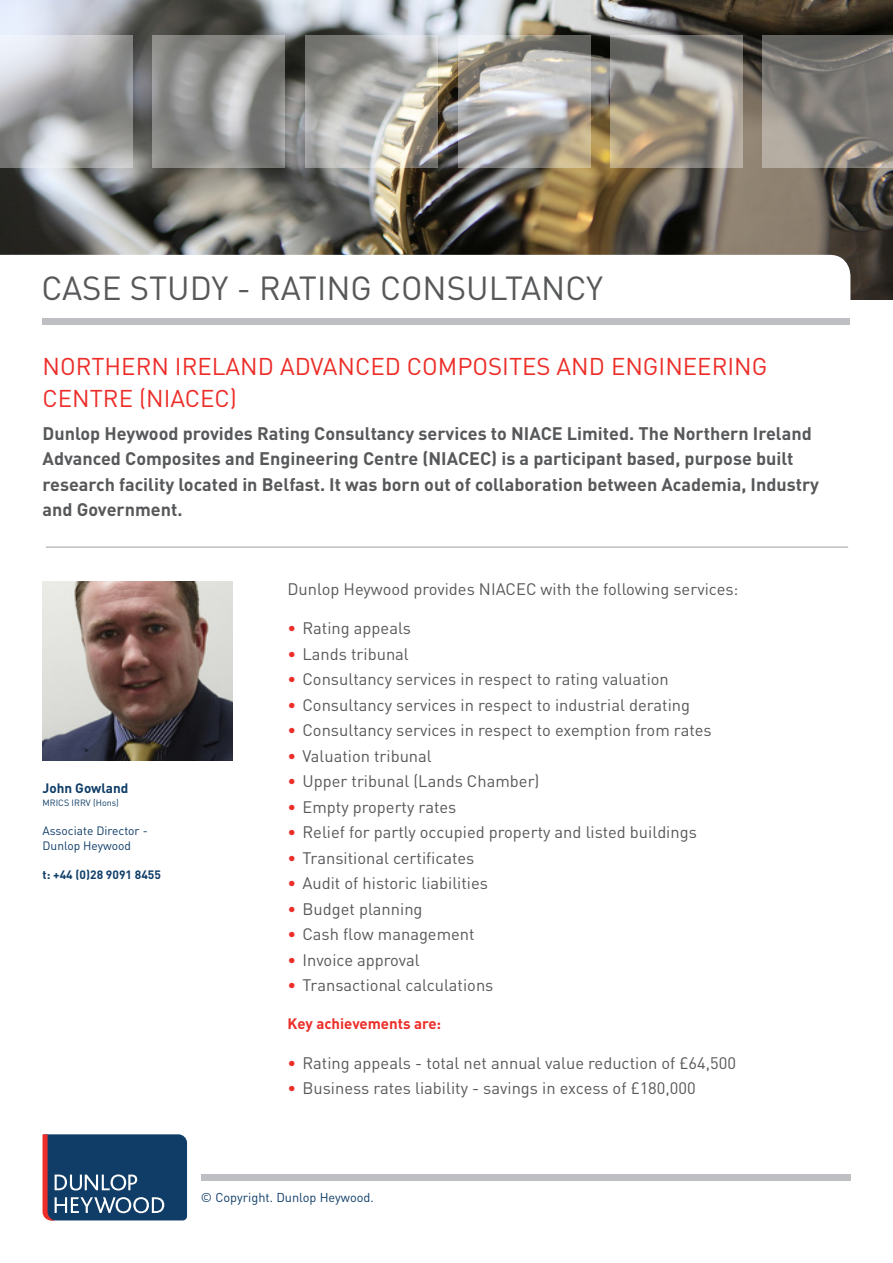
<style>
.page{position:relative;width:893px;height:1263px;background:#fff}
.page>*{position:absolute;margin:0;border:0;box-sizing:border-box;transform-origin:0 0}
.t1{font:33px "DIN";color:#57585a}
.t2{font:24px "DIN";color:#ec2d28}
.t3{font:700 18px/25.5px "DIN";color:#57585a}
.t4{font:16.5px "DIN";color:#57585a}
.t5{font:700 15px "DIN";color:#ec2d28}
.t6{font:700 13.5px "DIN";color:#0f3d67}
.t7{font:12.75px "DIN";color:#0f3d67}
.t8{font:12px "DIN";color:#0f3d67}
.t9{font:700 12px "DIN";color:#0f3d67}
.t10{font:9px "DIN";color:#0f3d67}
.s1{color:#ec2d28}
</style>
<div class="page">
<img style="left:43px;top:581px;width:190px;height:180px">
<div style="left:201px;top:1174px;width:649px;height:7px;background:#bebfc2"></div>
<img style="left:0;top:0;width:893px;height:300px">
<svg style="left:0;top:255px;width:850px;height:45px"></svg>
<svg style="left:763px;top:35px;width:130px;height:133px"></svg>
<svg style="left:458px;top:35px;width:132px;height:133px"></svg>
<svg style="left:610px;top:35px;width:133px;height:133px"></svg>
<svg style="left:305px;top:35px;width:133px;height:133px"></svg>
<svg style="left:0;top:35px;width:133px;height:133px"></svg>
<svg style="left:152px;top:35px;width:133px;height:133px"></svg>
<div style="left:43px;top:319px;width:807px;height:6px;background:#bebfc2"></div>
<hr style="left:46px;top:546px;width:802px;height:2px;background:#bebfc2">
<svg style="left:43px;top:1134px;width:144px;height:86px"></svg>
<p class="t1" style="left:41px;top:267px;width:563px">CASE STUDY - RATING CONSULTANCY</p>
<p class="t2" style="left:43px;top:351px;width:726px">NORTHERN IRELAND ADVANCED COMPOSITES AND ENGINEERING</p>
<p class="t2" style="left:43px;top:383px;width:196px">CENTRE (NIACEC)</p>
<p class="t3" style="left:43px;top:419px;width:778px">Dunlop Heywood provides Rating Consultancy services to NIACE Limited. The Northern Ireland Advanced Composites and Engineering Centre (NIACEC) is a participant based, purpose built research facility located in Belfast. It was born out of collaboration between Academia, Industry and Government.</p>
<p class="t6" style="left:43px;top:779px;width:87px">John Gowland</p>
<p class="t10" style="left:43px;top:798px;width:78px">MRICS IRRV (Hons)</p>
<p class="t8" style="left:43px;top:823px;width:107px">Associate Director -</p>
<p class="t8" style="left:43px;top:838px;width:90px">Dunlop Heywood</p>
<p class="t9" style="left:43px;top:867px;width:120px">t: +44 (0)28 9091 8455</p>
<p class="t4" style="left:287px;top:578px;width:453px">Dunlop Heywood provides NIACEC with the following services:</p>
<p class="t4" style="left:287px;top:618px;width:125px"><span class="s1">•</span> Rating appeals</p>
<p class="t4" style="left:287px;top:643px;width:123px"><span class="s1">•</span> Lands tribunal</p>
<p class="t4" style="left:287px;top:669px;width:383px"><span class="s1">•</span> Consultancy services in respect to rating valuation</p>
<p class="t4" style="left:287px;top:694px;width:404px"><span class="s1">•</span> Consultancy services in respect to industrial derating</p>
<p class="t4" style="left:287px;top:720px;width:426px"><span class="s1">•</span> Consultancy services in respect to exemption from rates</p>
<p class="t4" style="left:287px;top:745px;width:146px"><span class="s1">•</span> Valuation tribunal</p>
<p class="t4" style="left:287px;top:771px;width:254px"><span class="s1">•</span> Upper tribunal (Lands Chamber)</p>
<p class="t4" style="left:287px;top:796px;width:170px"><span class="s1">•</span> Empty property rates</p>
<p class="t4" style="left:287px;top:822px;width:411px"><span class="s1">•</span> Relief for partly occupied property and listed buildings</p>
<p class="t4" style="left:287px;top:847px;width:188px"><span class="s1">•</span> Transitional certificates</p>
<p class="t4" style="left:287px;top:873px;width:202px"><span class="s1">•</span> Audit of historic liabilities</p>
<p class="t4" style="left:287px;top:898px;width:137px"><span class="s1">•</span> Budget planning</p>
<p class="t4" style="left:287px;top:924px;width:189px"><span class="s1">•</span> Cash flow management</p>
<p class="t4" style="left:287px;top:949px;width:134px"><span class="s1">•</span> Invoice approval</p>
<p class="t4" style="left:287px;top:975px;width:208px"><span class="s1">•</span> Transactional calculations</p>
<p class="t5" style="left:287px;top:1014px;width:155px">Key achievements are:</p>
<p class="t4" style="left:287px;top:1052px;width:450px"><span class="s1">•</span> Rating appeals - total net annual value reduction of £64,500</p>
<p class="t4" style="left:287px;top:1078px;width:410px"><span class="s1">•</span> Business rates liability - savings in excess of £180,000</p>
<p class="t7" style="left:201px;top:1189px;width:175px">© Copyright. Dunlop Heywood.</p>
</div>
